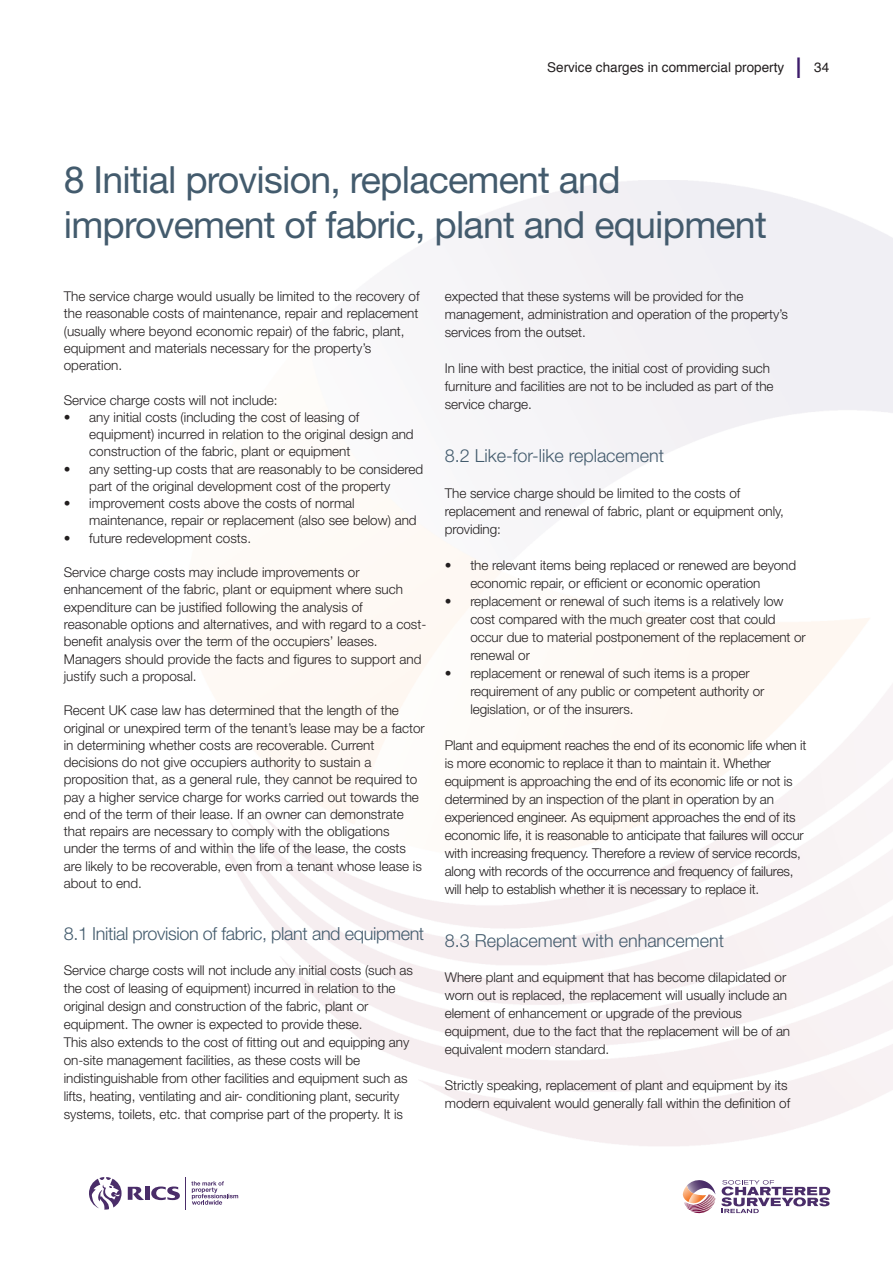
<style>
.page{position:relative;width:893px;height:1263px;background:#fff}
.page>*{position:absolute;margin:0;border:0;box-sizing:border-box;transform-origin:0 0}
.t1{font:37.5px/45px "Helvetica Neue";letter-spacing:-.02em;color:#435b6d}
.t2{font:300 18px "Helvetica Neue";color:#435b6d}
.t3{font:300 18px "Helvetica Neue";letter-spacing:-.02em;color:#435b6d}
.t4{font:300 13.5px/18px "Helvetica Neue";letter-spacing:-.005em;color:#231f20}
.t5{font:13.5px "Helvetica";color:#231f20}
.s1{font-size:28.5px;color:#3e1d6b}
</style>
<div class="page">
<svg style="left:151px;top:1186px;width:29px;height:14px"></svg>
<div style="left:145px;top:1187px;width:5px;height:13px;background:#4a2d69"></div>
<svg style="left:128px;top:1187px;width:16px;height:13px"></svg>
<svg style="left:89px;top:1177px;width:33px;height:32px"></svg>
<hr style="left:186px;top:1177px;width:1px;height:32px;background:#4a2d69">
<svg style="left:191px;top:1181px;width:47px;height:24px"></svg>
<svg style="left:683px;top:1180px;width:32px;height:34px"></svg>
<svg style="left:721px;top:1180px;width:109px;height:33px"></svg>
<p class="t5" style="left:547px;top:62px;width:284px">Service charges in commercial property <span class="s1">|</span> 34</p>
<h1 class="t1" style="left:64px;top:160px;width:704px">8 Initial provision, replacement and improvement of fabric, plant and equipment</h1>
<p class="t4" style="left:64px;top:289px;width:357px;line-height:17.2px">The service charge would usually be limited to the recovery of the reasonable costs of maintenance, repair and replacement (usually where beyond economic repair) of the fabric, plant, equipment and materials necessary for the property’s operation.</p>
<p class="t4" style="left:64px;top:392px;width:215px">Service charge costs will not include:</p>
<p class="t4" style="left:89px;top:410px;width:326px;line-height:17.2px;text-indent:-26px">• any initial costs (including the cost of leasing of equipment) incurred in relation to the original design and construction of the fabric, plant or equipment</p>
<p class="t4" style="left:64px;top:462px;width:361px;line-height:17.2px;text-align:center">• any setting-up costs that are reasonably to be considered part of the original development cost of the property</p>
<p class="t4" style="left:89px;top:496px;width:329px;line-height:17.2px;text-indent:-26px">• improvement costs above the costs of normal maintenance, repair or replacement (also see below) and</p>
<p class="t4" style="left:64px;top:530px;width:189px">• future redevelopment costs.</p>
<p class="t4" style="left:64px;top:565px;width:364px;line-height:17.2px">Service charge costs may include improvements or enhancement of the fabric, plant or equipment where such expenditure can be justified following the analysis of reasonable options and alternatives, and with regard to a cost&shy;benefit analysis over the term of the occupiers’ leases.<br>Managers should provide the facts and figures to support and justify such a proposal.</p>
<p class="t4" style="left:64px;top:703px;width:363px;line-height:17.2px">Recent UK case law has determined that the length of the original or unexpired term of the tenant’s lease may be a factor in determining whether costs are recoverable. Current decisions do not give occupiers authority to sustain a proposition that, as a general rule, they cannot be required to pay a higher service charge for works carried out towards the end of the term of their lease. If an owner can demonstrate that repairs are necessary to comply with the obligations under the terms of and within the life of the lease, the costs are likely to be recoverable, even from a tenant whose lease is about to end.</p>
<h2 class="t3" style="left:64px;top:927px;width:362px">8.1 Initial provision of fabric, plant and equipment</h2>
<p class="t4" style="left:64px;top:962px;width:351px">Service charge costs will not include any initial costs (such as the cost of leasing of equipment) incurred in relation to the original design and construction of the fabric, plant or equipment. The owner is expected to provide these.<br>This also extends to the cost of fitting out and equipping any on-site management facilities, as these costs will be indistinguishable from other facilities and equipment such as lifts, heating, ventilating and air- conditioning plant, security systems, toilets, etc. that comprise part of the property. It is</p>
<p class="t4" style="left:445px;top:289px;width:345px">expected that these systems will be provided for the management, administration and operation of the property’s services from the outset.</p>
<p class="t4" style="left:445px;top:361px;width:330px">In line with best practice, the initial cost of providing such furniture and facilities are not to be included as part of the service charge.</p>
<h2 class="t2" style="left:445px;top:450px;width:221px">8.2 Like-for-like replacement</h2>
<p class="t4" style="left:445px;top:485px;width:340px">The service charge should be limited to the costs of replacement and renewal of fabric, plant or equipment only, providing:</p>
<p class="t4" style="left:470px;top:557px;width:327px;text-indent:-26px">• the relevant items being replaced or renewed are beyond economic repair, or efficient or economic operation</p>
<p class="t4" style="left:470px;top:593px;width:337px;text-indent:-26px">• replacement or renewal of such items is a relatively low cost compared with the much greater cost that could occur due to material postponement of the replacement or renewal or</p>
<p class="t4" style="left:470px;top:665px;width:296px;text-indent:-26px">• replacement or renewal of such items is a proper requirement of any public or competent authority or legislation, or of the insurers.</p>
<p class="t4" style="left:445px;top:737px;width:363px">Plant and equipment reaches the end of its economic life when it is more economic to replace it than to maintain it. Whether equipment is approaching the end of its economic life or not is determined by an inspection of the plant in operation by an experienced engineer. As equipment approaches the end of its economic life, it is reasonable to anticipate that failures will occur with increasing frequency. Therefore a review of service records, along with records of the occurrence and frequency of failures, will help to establish whether it is necessary to replace it.</p>
<h2 class="t2" style="left:445px;top:934px;width:281px">8.3 Replacement with enhancement</h2>
<p class="t4" style="left:445px;top:970px;width:347px">Where plant and equipment that has become dilapidated or worn out is replaced, the replacement will usually include an element of enhancement or upgrade of the previous equipment, due to the fact that the replacement will be of an equivalent modern standard.</p>
<p class="t4" style="left:445px;top:1078px;width:347px">Strictly speaking, replacement of plant and equipment by its modern equivalent would generally fall within the definition of</p>
</div>
